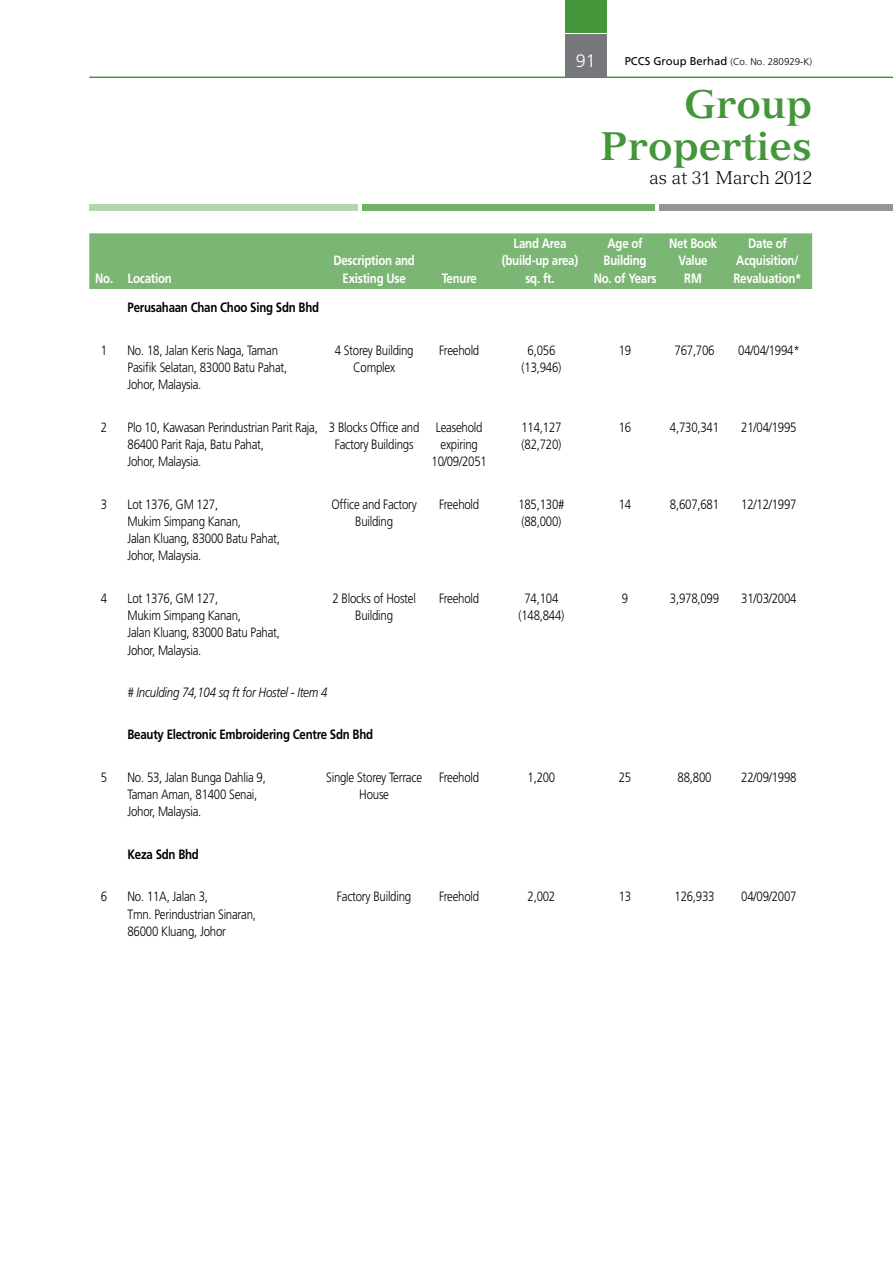
<style>
.page{position:relative;width:893px;height:1263px;background:#fff}
.page>*{position:absolute;margin:0;border:0;box-sizing:border-box;transform-origin:0 0}
.t1{font:700 39px/42px "Versailles";color:#439639;text-align:right}
.t2{font:300 18px "Versailles";color:#000}
.t3{font:300 18px "Frutiger";color:#fff}
.t4{font:300 13.5px/17.2px "Frutiger";letter-spacing:-.02em;color:#000;scale:.85 1}
.t5{font:700 13.5px/17.2px "Frutiger";letter-spacing:-.02em;color:#fff;text-align:center;scale:.85 1}
.t6{font:700 13.5px "Frutiger";letter-spacing:-.02em;color:#000;scale:.85 1}
.t7{font:italic 300 13.5px "Frutiger";letter-spacing:-.02em;color:#000;scale:.85 1}
.t8{font:300 9.75px "Frutiger";color:#000}
.s1{font-weight:400;font-size:11.25px}
</style>
<div class="page">
<hr style="left:89px;top:77px;width:804px;height:1px;background:#439639">
<div style="left:659px;top:204px;width:234px;height:6px;background:#939598"></div>
<div style="left:362px;top:204px;width:293px;height:6px;background:#72b06a"></div>
<div style="left:89px;top:204px;width:269px;height:6px;background:#b4d5b0"></div>
<div style="left:565px;top:35px;width:41px;height:42px;background:#77787b"></div>
<div style="left:565px;top:0;width:41px;height:32px;background:#439639"></div>
<div style="left:89px;top:233px;width:723px;height:56px;background:#7bb674"></div>
<p class="t5" style="left:95px;top:269px;width:92px">No. Location</p>
<p class="t6" style="left:128px;top:300px;width:227px">Perusahaan Chan Choo Sing Sdn Bhd</p>
<p class="t5" style="left:333px;top:252px;width:97px">Description and<br>Existing Use</p>
<p class="t5" style="left:442px;top:269px;width:43px">Tenure</p>
<h2 class="t3" style="left:576px;top:51px;width:22px">91</h2>
<p class="t8" style="left:625px;top:56px;width:189px"><span class="s1">PCCS Group Berhad</span> (Co. No. 280929-K)</p>
<h1 class="t1" style="left:600px;top:82px;width:213px">Group<br>Properties</h1>
<h2 class="t2" style="left:650px;top:167px;width:164px">as at 31 March 2012</h2>
<p class="t5" style="left:502px;top:235px;width:91px">Land Area (build-up area) sq. ft.</p>
<p class="t5" style="left:594px;top:235px;width:75px">Age of<br>Building<br>No. of Years</p>
<p class="t5" style="left:669px;top:235px;width:58px">Net Book<br>Value<br>RM</p>
<p class="t5" style="left:733px;top:235px;width:82px">Date of<br>Acquisition/<br>Revaluation*</p>
<p class="t4" style="left:101px;top:341px;width:9px">1</p>
<p class="t4" style="left:128px;top:341px;width:189px">No. 18, Jalan Keris Naga, Taman<br>Pasifik Selatan, 83000 Batu Pahat,<br>Johor, Malaysia.</p>
<p class="t4" style="left:335px;top:341px;width:94px;text-align:center">4 Storey Building<br>Complex</p>
<p class="t4" style="left:439px;top:341px;width:49px">Freehold</p>
<p class="t4" style="left:522px;top:341px;width:48px;text-align:center">6,056 (13,946)</p>
<p class="t4" style="left:619px;top:341px;width:16px">19</p>
<p class="t4" style="left:674px;top:341px;width:49px">767,706</p>
<p class="t4" style="left:738px;top:341px;width:74px">04/04/1994*</p>
<p class="t4" style="left:101px;top:418px;width:9px">2</p>
<p class="t4" style="left:128px;top:418px;width:225px">Plo 10, Kawasan Perindustrian Parit Raja,<br>86400 Parit Raja, Batu Pahat,<br>Johor, Malaysia.</p>
<p class="t4" style="left:329px;top:418px;width:108px;text-align:center">3 Blocks Office and<br>Factory Buildings</p>
<p class="t4" style="left:432px;top:418px;width:67px;text-align:center">Leasehold expiring<br>10/09/2051</p>
<p class="t4" style="left:521px;top:418px;width:49px">114,127 (82,720)</p>
<p class="t4" style="left:619px;top:418px;width:16px">16</p>
<p class="t4" style="left:670px;top:418px;width:59px">4,730,341</p>
<p class="t4" style="left:741px;top:418px;width:67px">21/04/1995</p>
<p class="t4" style="left:101px;top:495px;width:9px">3</p>
<p class="t4" style="left:128px;top:495px;width:181px">Lot 1376, GM 127,<br>Mukim Simpang Kanan,<br>Jalan Kluang, 83000 Batu Pahat,<br>Johor, Malaysia.</p>
<p class="t4" style="left:331px;top:495px;width:102px;text-align:center">Office and Factory<br>Building</p>
<p class="t4" style="left:439px;top:495px;width:49px">Freehold</p>
<p class="t4" style="left:518px;top:495px;width:56px">185,130# (88,000)</p>
<p class="t4" style="left:619px;top:495px;width:16px">14</p>
<p class="t4" style="left:670px;top:495px;width:59px">8,607,681</p>
<p class="t4" style="left:741px;top:495px;width:67px">12/12/1997</p>
<p class="t4" style="left:101px;top:589px;width:9px">4</p>
<p class="t4" style="left:128px;top:589px;width:181px">Lot 1376, GM 127,<br>Mukim Simpang Kanan,<br>Jalan Kluang, 83000 Batu Pahat,<br>Johor, Malaysia.</p>
<p class="t4" style="left:332px;top:589px;width:100px;text-align:center">2 Blocks of Hostel<br>Building</p>
<p class="t4" style="left:439px;top:589px;width:49px">Freehold</p>
<p class="t4" style="left:518px;top:589px;width:56px;text-align:center">74,104 (148,844)</p>
<p class="t4" style="left:622px;top:589px;width:9px">9</p>
<p class="t4" style="left:670px;top:589px;width:59px">3,978,099</p>
<p class="t4" style="left:741px;top:589px;width:67px">31/03/2004</p>
<p class="t7" style="left:127px;top:685px;width:237px"># Inculding 74,104 sq ft for Hostel - Item 4</p>
<p class="t6" style="left:127px;top:727px;width:290px">Beauty Electronic Embroidering Centre Sdn Bhd</p>
<p class="t4" style="left:101px;top:768px;width:9px">5</p>
<p class="t4" style="left:127px;top:768px;width:164px">No. 53, Jalan Bunga Dahlia 9,<br>Taman Aman, 81400 Senai,<br>Johor, Malaysia.</p>
<p class="t4" style="left:326px;top:768px;width:114px;text-align:center">Single Storey Terrace<br>House</p>
<p class="t4" style="left:439px;top:768px;width:49px">Freehold</p>
<p class="t4" style="left:528px;top:768px;width:34px">1,200</p>
<p class="t4" style="left:619px;top:768px;width:16px">25</p>
<p class="t4" style="left:678px;top:768px;width:41px">88,800</p>
<p class="t4" style="left:741px;top:768px;width:67px">22/09/1998</p>
<p class="t6" style="left:127px;top:846px;width:86px">Keza Sdn Bhd</p>
<p class="t4" style="left:101px;top:888px;width:9px">6</p>
<p class="t4" style="left:127px;top:888px;width:153px">No. 11A, Jalan 3,<br>Tmn. Perindustrian Sinaran,<br>86000 Kluang, Johor</p>
<p class="t4" style="left:337px;top:888px;width:89px">Factory Building</p>
<p class="t4" style="left:439px;top:888px;width:49px">Freehold</p>
<p class="t4" style="left:528px;top:888px;width:34px">2,002</p>
<p class="t4" style="left:619px;top:888px;width:16px">13</p>
<p class="t4" style="left:674px;top:888px;width:49px">126,933</p>
<p class="t4" style="left:741px;top:888px;width:67px">04/09/2007</p>
</div>
